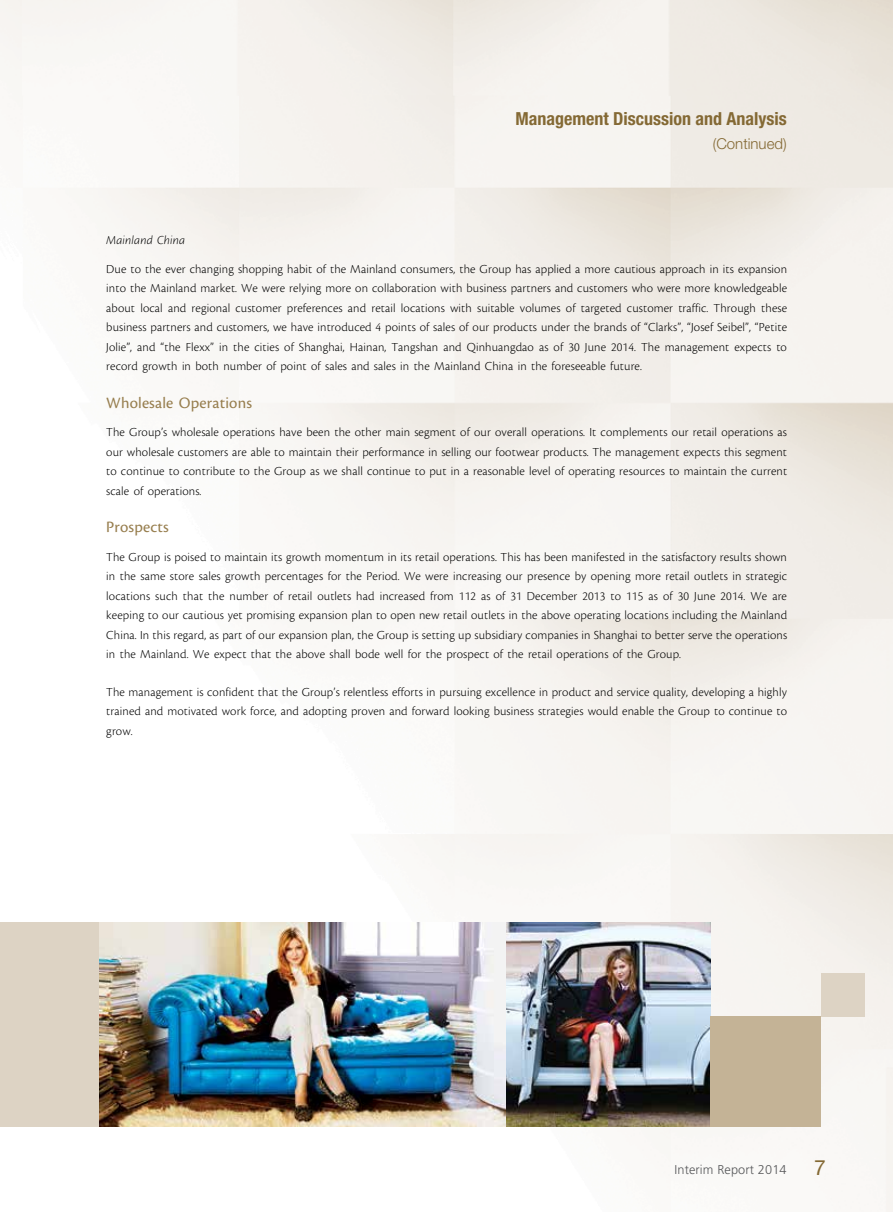
<style>
.page{position:relative;width:893px;height:1212px;background:#fff}
.page>*{position:absolute;margin:0;border:0;box-sizing:border-box;transform-origin:0 0}
.t1{font:21px "Helvetica Neue LT Std";color:#846934}
.t2{font:700 condensed 18px "Helvetica Neue LT Std";color:#846934}
.t3{font:16.5px "Cronos Pro";letter-spacing:.01em;color:#977e4e}
.t4{font:300 15px "Helvetica Neue LT Std";color:#846934}
.t5{font:300 12.75px/19.5px "Cronos Pro";letter-spacing:.01em;color:#000;text-align:justify}
.t6{font:300 12.75px "Frutiger LT Std";letter-spacing:.01em;color:#58595b}
.t7{font:italic 300 12.75px "Cronos Pro";letter-spacing:.01em;color:#000}
</style>
<div class="page">
<img style="left:0;top:0;width:893px;height:1212px">
<img style="left:98px;top:923px;width:612px;height:204px">
<div style="left:0;top:923px;width:98px;height:204px;background:#ddd3c4"></div>
<div style="left:710px;top:1016px;width:111px;height:111px;background:#c4b396"></div>
<div style="left:821px;top:973px;width:43px;height:43px;background:#ddd3c4"></div>
<h2 class="t2" style="left:516px;top:107px;width:273px">Management Discussion and Analysis</h2>
<p class="t4" style="left:713px;top:135px;width:75px">(Continued)</p>
<p class="t7" style="left:106px;top:233px;width:80px">Mainland China</p>
<p class="t5" style="left:106px;top:259px;width:682px">Due to the ever changing shopping habit of the Mainland consumers, the Group has applied a more cautious approach in its expansion into the Mainland market. We were relying more on collaboration with business partners and customers who were more knowledgeable about local and regional customer preferences and retail locations with suitable volumes of targeted customer traffic. Through these business partners and customers, we have introduced 4 points of sales of our products under the brands of “Clarks”, “Josef Seibel”, “Petite Jolie”, and “the Flexx” in the cities of Shanghai, Hainan, Tangshan and Qinhuangdao as of 30 June 2014. The management expects to record growth in both number of point of sales and sales in the Mainland China in the foreseeable future.</p>
<p class="t3" style="left:106px;top:393px;width:147px">Wholesale Operations</p>
<p class="t5" style="left:106px;top:422px;width:682px">The Group’s wholesale operations have been the other main segment of our overall operations. It complements our retail operations as our wholesale customers are able to maintain their performance in selling our footwear products. The management expects this segment to continue to contribute to the Group as we shall continue to put in a reasonable level of operating resources to maintain the current scale of operations.</p>
<p class="t3" style="left:106px;top:518px;width:64px">Prospects</p>
<p class="t5" style="left:106px;top:547px;width:682px">The Group is poised to maintain its growth momentum in its retail operations. This has been manifested in the satisfactory results shown in the same store sales growth percentages for the Period. We were increasing our presence by opening more retail outlets in strategic locations such that the number of retail outlets had increased from 112 as of 31 December 2013 to 115 as of 30 June 2014. We are keeping to our cautious yet promising expansion plan to open new retail outlets in the above operating locations including the Mainland China. In this regard, as part of our expansion plan, the Group is setting up subsidiary companies in Shanghai to better serve the operations in the Mainland. We expect that the above shall bode well for the prospect of the retail operations of the Group.</p>
<p class="t5" style="left:106px;top:682px;width:682px">The management is confident that the Group’s relentless efforts in pursuing excellence in product and service quality, developing a highly trained and motivated work force, and adopting proven and forward looking business strategies would enable the Group to continue to grow.</p>
<p class="t6" style="left:675px;top:1162px;width:114px">Interim Report 2014</p>
<h1 class="t1" style="left:814px;top:1155px;width:13px">7</h1>
</div>
